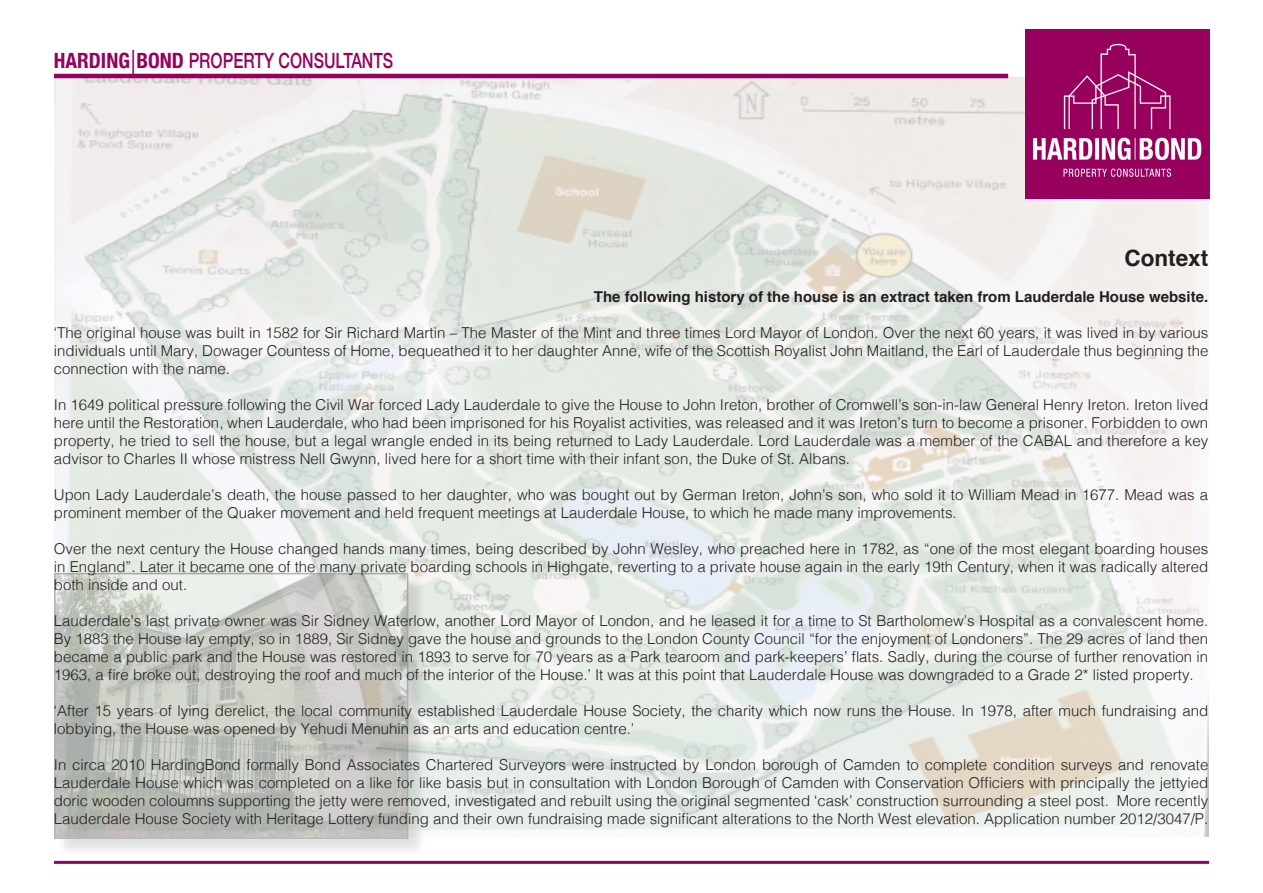
<style>
.page{position:relative;width:1263px;height:893px;background:#fff}
.page>*{position:absolute;margin:0;border:0;box-sizing:border-box;transform-origin:0 0}
.t1{font:700 22.5px "Helvetica";color:#231f20}
.t2{font:500 21px "Helvetica Neue";color:#97015e;scale:.76 1}
.t3{font:300 15px/18px "Helvetica";color:#231f20;text-align:justify}
.t4{font:700 15px "Helvetica";color:#231f20}
.s1{font-weight:700;font-stretch:condensed}
.s2{font-family:"Minion Pro";font-weight:400;font-size:24px}
</style>
<div class="page">
<img style="left:54px;top:78px;width:1155px;height:759px">
<div style="left:56px;top:575px;width:371px;height:282px;background:#231f20;opacity:.45"></div>
<img style="left:57px;top:576px;width:348px;height:260px">
<img style="left:1025px;top:29px;width:184px;height:169px">
<hr style="left:54px;top:74px;width:954px;height:4px;background:#97015e">
<hr style="left:54px;top:861px;width:1155px;height:3px;background:#97015e">
<p class="t2" style="left:54px;top:44px;width:448px"><span class="s1">HARDING</span><span class="s2">|</span><span class="s1">BOND</span> PROPERTY CONSULTANTS</p>
<p class="t1" style="left:1124px;top:240px;width:85px">Context</p>
<p class="t4" style="left:594px;top:284px;width:616px">The following history of the house is an extract taken from Lauderdale House website.</p>
<p class="t3" style="left:54px;top:322px;width:1156px">‘The original house was built in 1582 for Sir Richard Martin – The Master of the Mint and three times Lord Mayor of London. Over the next 60 years, it was lived in by various individuals until Mary, Dowager Countess of Home, bequeathed it to her daughter Anne, wife of the Scottish Royalist John Maitland, the Earl of Lauderdale thus beginning the connection with the name.</p>
<p class="t3" style="left:54px;top:394px;width:1156px">In 1649 political pressure following the Civil War forced Lady Lauderdale to give the House to John Ireton, brother of Cromwell’s son-in-law General Henry Ireton. Ireton lived here until the Restoration, when Lauderdale, who had been imprisoned for his Royalist activities, was released and it was Ireton’s turn to become a prisoner. Forbidden to own property, he tried to sell the house, but a legal wrangle ended in its being returned to Lady Lauderdale. Lord Lauderdale was a member of the CABAL and therefore a key advisor to Charles II whose mistress Nell Gwynn, lived here for a short time with their infant son, the Duke of St. Albans.</p>
<p class="t3" style="left:54px;top:484px;width:1156px">Upon Lady Lauderdale’s death, the house passed to her daughter, who was bought out by German Ireton, John’s son, who sold it to William Mead in 1677. Mead was a prominent member of the Quaker movement and held frequent meetings at Lauderdale House, to which he made many improvements.</p>
<p class="t3" style="left:54px;top:538px;width:1156px">Over the next century the House changed hands many times, being described by John Wesley, who preached here in 1782, as “one of the most elegant boarding houses in England”. Later it became one of the many private boarding schools in Highgate, reverting to a private house again in the early 19th Century, when it was radically altered both inside and out.</p>
<p class="t3" style="left:54px;top:610px;width:1156px">Lauderdale’s last private owner was Sir Sidney Waterlow, another Lord Mayor of London, and he leased it for a time to St Bartholomew’s Hospital as a convalescent home.<br>By 1883 the House lay empty, so in 1889, Sir Sidney gave the house and grounds to the London County Council “for the enjoyment of Londoners”. The 29 acres of land then became a public park and the House was restored in 1893 to serve for 70 years as a Park tearoom and park-keepers’ flats. Sadly, during the course of further renovation in 1963, a fire broke out, destroying the roof and much of the interior of the House.’ It was at this point that Lauderdale House was downgraded to a Grade 2* listed property.</p>
<p class="t3" style="left:54px;top:700px;width:1156px">‘After 15 years of lying derelict, the local community established Lauderdale House Society, the charity which now runs the House. In 1978, after much fundraising and lobbying, the House was opened by Yehudi Menuhin as an arts and education centre.’</p>
<p class="t3" style="left:54px;top:754px;width:1156px">In circa 2010 HardingBond formally Bond Associates Chartered Surveyors were instructed by London borough of Camden to complete condition surveys and renovate Lauderdale House which was completed on a like for like basis but in consultation with London Borough of Camden with Conservation Officiers with principally the jettyied doric wooden coloumns supporting the jetty were removed, investigated and rebuilt using the original segmented ‘cask’ construction surrounding a steel post. More recently Lauderdale House Society with Heritage Lottery funding and their own fundraising made significant alterations to the North West elevation. Application number 2012/3047/P.</p>
</div>
